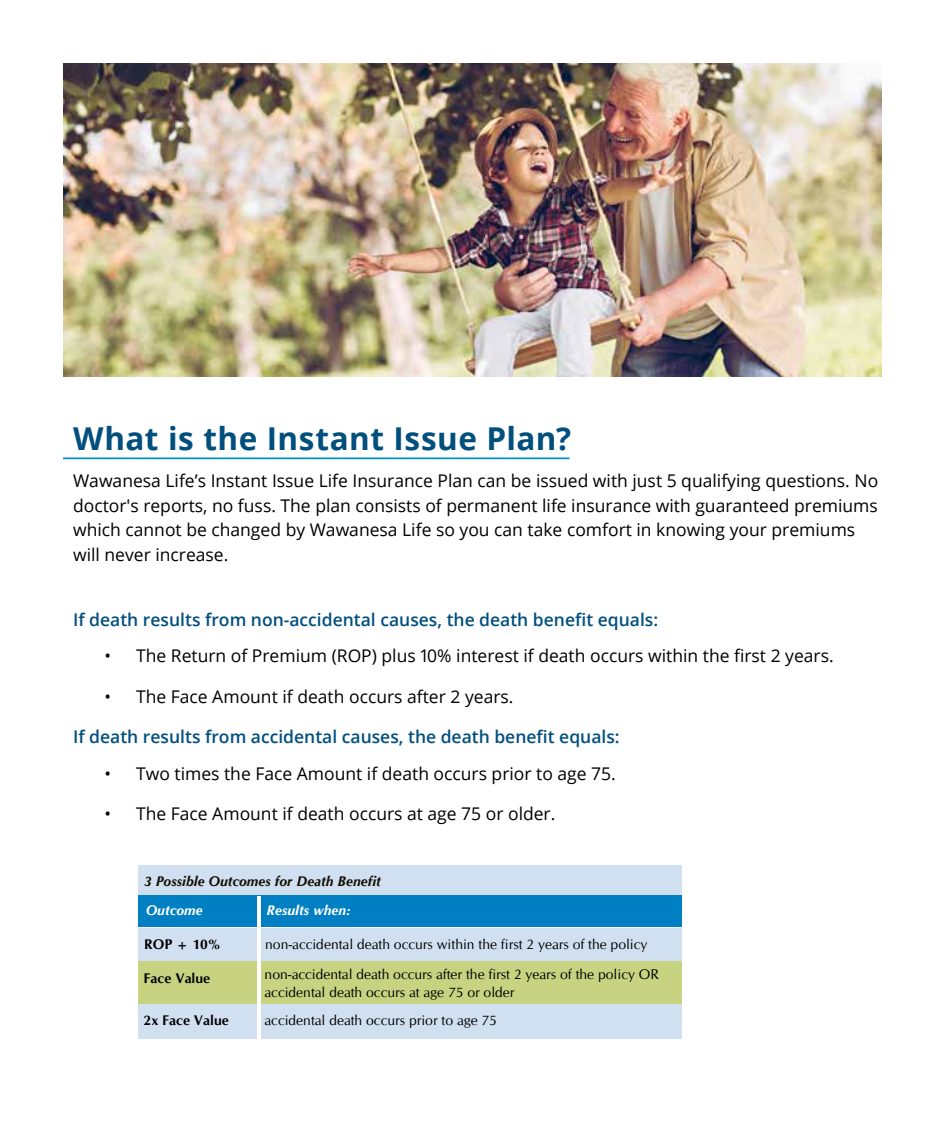
<style>
.page{position:relative;width:945px;height:1134px;background:#fff}
.page>*{position:absolute;margin:0;border:0;box-sizing:border-box;transform-origin:0 0}
.t1{font:700 31.5px "Open Sans";letter-spacing:.015em;color:#004f7d}
.t2{font:17.5px/24.5px "Open Sans";color:#000}
.t3{font:600 17.5px "Open Sans";color:#004f7d}
.t4{font:14px/17.5px "CG Omega W1";color:#000}
.t5{font:italic 700 14px "CG Omega W1";color:#141006}
.t6{font:700 14px "CG Omega W1";color:#000}
.t7{font:italic 700 14px "CG Omega W1";color:#fff}
</style>
<div class="page">
<img style="left:63px;top:63px;width:819px;height:314px">
<div style="left:138px;top:866px;width:543px;height:31px;background:#d1e0f1"></div>
<div style="left:138px;top:928px;width:543px;height:110px;background:#d1e0f1"></div>
<div style="left:138px;top:961px;width:543px;height:43px;background:#c8d382"></div>
<div style="left:138px;top:896px;width:543px;height:31px;background:#0080c3"></div>
<hr style="left:258px;top:896px;width:3px;height:142px;background:#fff">
<hr style="left:63px;top:457px;width:507px;height:2px;background:#0091cd">
<h1 class="t1" style="left:73px;top:416px;width:500px">What is the Instant Issue Plan?</h1>
<p class="t2" style="left:73px;top:468px;width:807px">Wawanesa Life’s Instant Issue Life Insurance Plan can be issued with just 5 qualifying questions. No doctor's reports, no fuss. The plan consists of permanent life insurance with guaranteed premiums which cannot be changed by Wawanesa Life so you can take comfort in knowing your premiums will never increase.</p>
<p class="t3" style="left:73px;top:607px;width:587px">If death results from non-accidental causes, the death benefit equals:</p>
<p class="t2" style="left:105px;top:643px;width:731px">• The Return of Premium (ROP) plus 10% interest if death occurs within the first 2 years.</p>
<p class="t2" style="left:105px;top:684px;width:410px">• The Face Amount if death occurs after 2 years.</p>
<p class="t3" style="left:73px;top:725px;width:548px">If death results from accidental causes, the death benefit equals:</p>
<p class="t2" style="left:105px;top:761px;width:513px">• Two times the Face Amount if death occurs prior to age 75.</p>
<p class="t2" style="left:105px;top:801px;width:452px">• The Face Amount if death occurs at age 75 or older.</p>
<p class="t5" style="left:144px;top:873px;width:238px">3 Possible Outcomes for Death Benefit</p>
<p class="t7" style="left:146px;top:901px;width:59px">Outcome</p>
<p class="t7" style="left:267px;top:901px;width:85px">Results when:</p>
<p class="t6" style="left:144px;top:935px;width:78px">ROP + 10%</p>
<p class="t4" style="left:265px;top:935px;width:384px">non-accidental death occurs within the first 2 years of the policy</p>
<p class="t6" style="left:144px;top:969px;width:68px">Face Value</p>
<p class="t4" style="left:265px;top:966px;width:396px">non-accidental death occurs after the first 2 years of the policy OR accidental death occurs at age 75 or older</p>
<p class="t6" style="left:144px;top:1012px;width:87px">2x Face Value</p>
<p class="t4" style="left:265px;top:1012px;width:234px">accidental death occurs prior to age 75</p>
</div>
